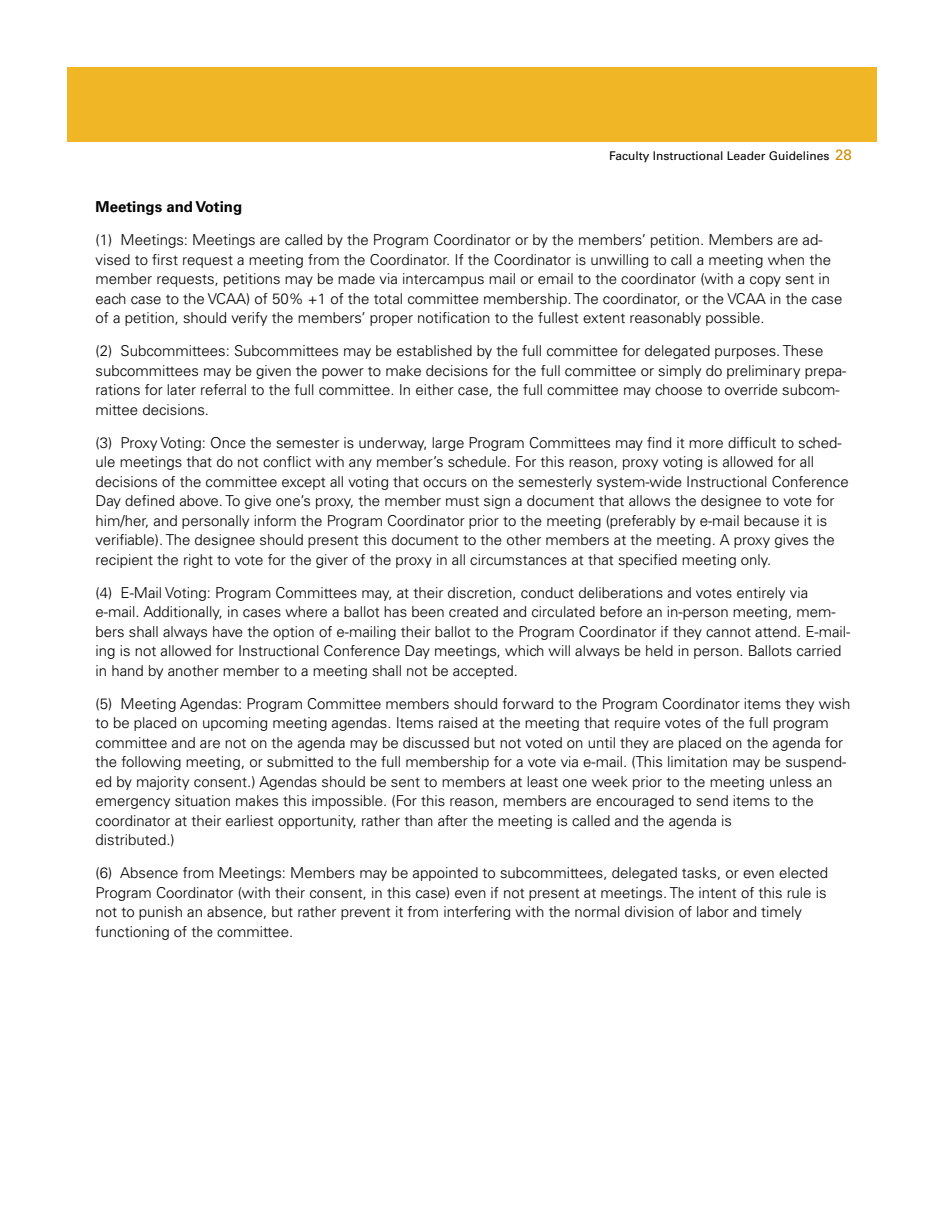
<style>
.page{position:relative;width:945px;height:1215px;background:#fff}
.page>*{position:absolute;margin:0;border:0;box-sizing:border-box;transform-origin:0 0}
.t1{font:300 15px/19.5px "Univers LT Std";color:#000}
.t2{font:700 15px "Univers LT Std";color:#000}
.t3{font:12px "Univers LT Std";color:#000}
.s1{font-size:15px;color:#d18a00}
</style>
<div class="page">
<div style="left:68px;top:68px;width:810px;height:74px;background:#f0b626"></div>
<p class="t3" style="left:609px;top:149px;width:244px">Faculty Instructional Leader Guidelines <span class="s1">28</span></p>
<p class="t2" style="left:96px;top:198px;width:148px">Meetings and Voting</p>
<p class="t1" style="left:96px;top:230px;width:748px">(1) Meetings: Meetings are called by the Program Coordinator or by the members’ petition. Members are ad&shy;vised to first request a meeting from the Coordinator. If the Coordinator is unwilling to call a meeting when the member requests, petitions may be made via intercampus mail or email to the coordinator (with a copy sent in each case to the VCAA) of 50% +1 of the total committee membership. The coordinator, or the VCAA in the case of a petition, should verify the members’ proper notification to the fullest extent reasonably possible.</p>
<p class="t1" style="left:96px;top:341px;width:752px">(2) Subcommittees: Subcommittees may be established by the full committee for delegated purposes. These subcommittees may be given the power to make decisions for the full committee or simply do preliminary prepa&shy;rations for later referral to the full committee. In either case, the full committee may choose to override subcom&shy;mittee decisions.</p>
<p class="t1" style="left:96px;top:433px;width:755px">(3) Proxy Voting: Once the semester is underway, large Program Committees may find it more difficult to sched&shy;ule meetings that do not conflict with any member’s schedule. For this reason, proxy voting is allowed for all decisions of the committee except all voting that occurs on the semesterly system-wide Instructional Conference Day defined above. To give one’s proxy, the member must sign a document that allows the designee to vote for him/her, and personally inform the Program Coordinator prior to the meeting (preferably by e-mail because it is verifiable). The designee should present this document to the other members at the meeting. A proxy gives the recipient the right to vote for the giver of the proxy in all circumstances at that specified meeting only.</p>
<p class="t1" style="left:96px;top:583px;width:756px">(4) E-Mail Voting: Program Committees may, at their discretion, conduct deliberations and votes entirely via e-mail. Additionally, in cases where a ballot has been created and circulated before an in-person meeting, mem&shy;bers shall always have the option of e-mailing their ballot to the Program Coordinator if they cannot attend. E-mail&shy;ing is not allowed for Instructional Conference Day meetings, which will always be held in person. Ballots carried in hand by another member to a meeting shall not be accepted.</p>
<p class="t1" style="left:96px;top:694px;width:756px">(5) Meeting Agendas: Program Committee members should forward to the Program Coordinator items they wish to be placed on upcoming meeting agendas. Items raised at the meeting that require votes of the full program committee and are not on the agenda may be discussed but not voted on until they are placed on the agenda for the following meeting, or submitted to the full membership for a vote via e-mail. (This limitation may be suspend&shy;ed by majority consent.) Agendas should be sent to members at least one week prior to the meeting unless an emergency situation makes this impossible. (For this reason, members are encouraged to send items to the coordinator at their earliest opportunity, rather than after the meeting is called and the agenda is<br>distributed.)</p>
<p class="t1" style="left:96px;top:863px;width:734px">(6) Absence from Meetings: Members may be appointed to subcommittees, delegated tasks, or even elected Program Coordinator (with their consent, in this case) even if not present at meetings. The intent of this rule is not to punish an absence, but rather prevent it from interfering with the normal division of labor and timely functioning of the committee.</p>
</div>
